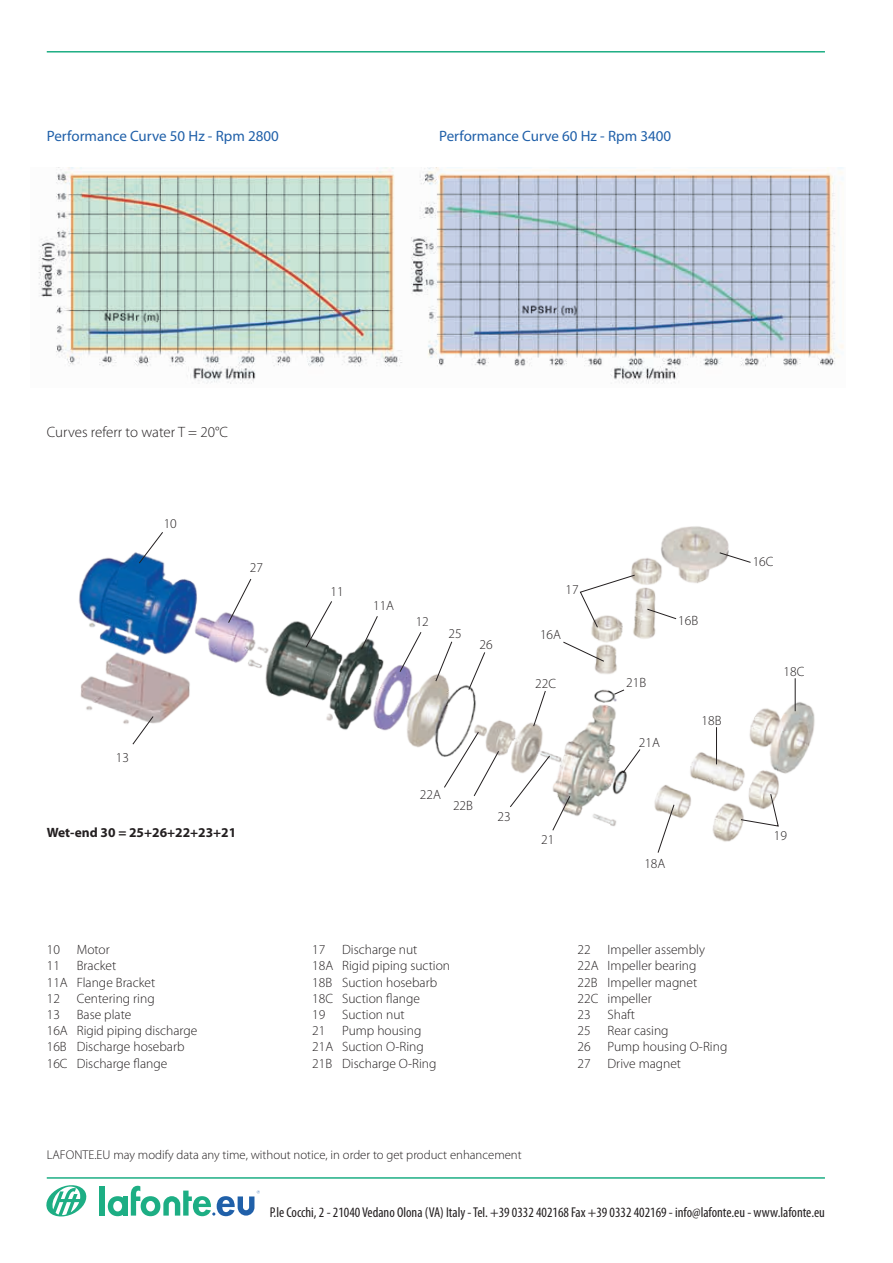
<style>
.page{position:relative;width:893px;height:1263px;background:#fff}
.page>*{position:absolute;margin:0;border:0;box-sizing:border-box;transform-origin:0 0}
.t1{font:15px "Myriad Pro";color:#2060a9}
.t2{font:300 15px "Myriad Pro";color:#231f20}
.t3{font:condensed 14.25px "Myriad Pro";color:#231f20}
.t4{font:300 13.5px/16.2px "Myriad Pro";color:#231f20}
.t5{font:700 13.5px "Myriad Pro";color:#231f20}
.t6{font:300 12.75px "Myriad Pro";color:#231f20}
</style>
<div class="page">
<hr style="left:47px;top:1177px;width:778px;height:2px;background:#1dae84">
<hr style="left:47px;top:51px;width:778px;height:2px;background:#1dae84">
<svg style="left:46px;top:1185px;width:41px;height:32px"></svg>
<div style="left:99px;top:1186px;width:6px;height:29px;background:#1dae84"></div>
<svg style="left:108px;top:1186px;width:152px;height:30px"></svg>
<img style="left:79px;top:526px;width:736px;height:316px">
<img style="left:38px;top:168px;width:806px;height:216px">
<svg style="left:138px;top:531px;width:26px;height:33px"></svg>
<svg style="left:228px;top:578px;width:24px;height:46px"></svg>
<svg style="left:305px;top:600px;width:28px;height:48px"></svg>
<svg style="left:360px;top:615px;width:18px;height:35px"></svg>
<svg style="left:399px;top:631px;width:23px;height:42px"></svg>
<svg style="left:435px;top:641px;width:18px;height:41px"></svg>
<svg style="left:468px;top:651px;width:18px;height:40px"></svg>
<svg style="left:443px;top:731px;width:57px;height:66px"></svg>
<svg style="left:509px;top:755px;width:62px;height:76px"></svg>
<svg style="left:657px;top:804px;width:18px;height:49px"></svg>
<svg style="left:740px;top:793px;width:39px;height:34px"></svg>
<svg style="left:562px;top:641px;width:43px;height:21px"></svg>
<svg style="left:579px;top:574px;width:57px;height:54px"></svg>
<svg style="left:646px;top:608px;width:31px;height:12px"></svg>
<svg style="left:719px;top:552px;width:32px;height:11px"></svg>
<hr style="left:795px;top:678px;width:1px;height:33px;background:#231f20">
<hr style="left:716px;top:727px;width:1px;height:37px;background:#231f20">
<svg style="left:622px;top:748px;width:19px;height:26px"></svg>
<svg style="left:613px;top:689px;width:12px;height:6px"></svg>
<svg style="left:533px;top:690px;width:13px;height:37px"></svg>
<svg style="left:132px;top:715px;width:22px;height:30px"></svg>
<p class="t1" style="left:47px;top:127px;width:234px">Performance Curve 50 Hz - Rpm 2800</p>
<p class="t1" style="left:439px;top:127px;width:234px">Performance Curve 60 Hz - Rpm 3400</p>
<p class="t2" style="left:47px;top:423px;width:183px">Curves referr to water T = 20°C</p>
<p class="t4" style="left:164px;top:515px;width:15px">10</p>
<p class="t4" style="left:250px;top:560px;width:15px">27</p>
<p class="t4" style="left:116px;top:750px;width:15px">13</p>
<p class="t5" style="left:47px;top:825px;width:191px">Wet-end 30 = 25+26+22+23+21</p>
<p class="t4" style="left:331px;top:583px;width:15px">11</p>
<p class="t4" style="left:373px;top:598px;width:23px">11A</p>
<p class="t4" style="left:416px;top:614px;width:15px">12</p>
<p class="t4" style="left:449px;top:626px;width:15px">25</p>
<p class="t4" style="left:479px;top:636px;width:15px">26</p>
<p class="t4" style="left:420px;top:786px;width:23px">22A</p>
<p class="t4" style="left:453px;top:798px;width:21px">22B</p>
<p class="t4" style="left:497px;top:809px;width:15px">23</p>
<p class="t4" style="left:566px;top:581px;width:15px">17</p>
<p class="t4" style="left:540px;top:626px;width:23px">16A</p>
<p class="t4" style="left:535px;top:675px;width:22px">22C</p>
<p class="t4" style="left:626px;top:675px;width:21px">21B</p>
<p class="t4" style="left:639px;top:734px;width:23px">21A</p>
<p class="t4" style="left:678px;top:612px;width:21px">16B</p>
<p class="t4" style="left:702px;top:712px;width:21px">18B</p>
<p class="t4" style="left:541px;top:832px;width:15px">21</p>
<p class="t4" style="left:644px;top:856px;width:23px">18A</p>
<p class="t4" style="left:753px;top:554px;width:22px">16C</p>
<p class="t4" style="left:783px;top:663px;width:22px">18C</p>
<p class="t4" style="left:774px;top:828px;width:15px">19</p>
<p class="t4" style="left:47px;top:942px;width:152px">10 Motor<br>11 Bracket<br>11A Flange Bracket<br>12 Centering ring<br>13 Base plate<br>16A Rigid piping discharge<br>16B Discharge hosebarb<br>16C Discharge flange</p>
<p class="t4" style="left:312px;top:942px;width:140px">17 Discharge nut<br>18A Rigid piping suction<br>18B Suction hosebarb<br>18C Suction flange<br>19 Suction nut<br>21 Pump housing<br>21A Suction O-Ring<br>21B Discharge O-Ring</p>
<p class="t4" style="left:578px;top:942px;width:151px">22 Impeller assembly<br>22A Impeller bearing<br>22B Impeller magnet<br>22C impeller<br>23 Shaft<br>25 Rear casing<br>26 Pump housing O-Ring<br>27 Drive magnet</p>
<p class="t6" style="left:47px;top:1147px;width:476px">LAFONTE.EU may modify data any time, without notice, in order to get product enhancement</p>
<p class="t3" style="left:270px;top:1204px;width:557px">P.le Cocchi, 2 - 21040 Vedano Olona (VA) Italy - Tel. +39 0332 402168 Fax +39 0332 402169 - info@lafonte.eu - www.lafonte.eu</p>
</div>
